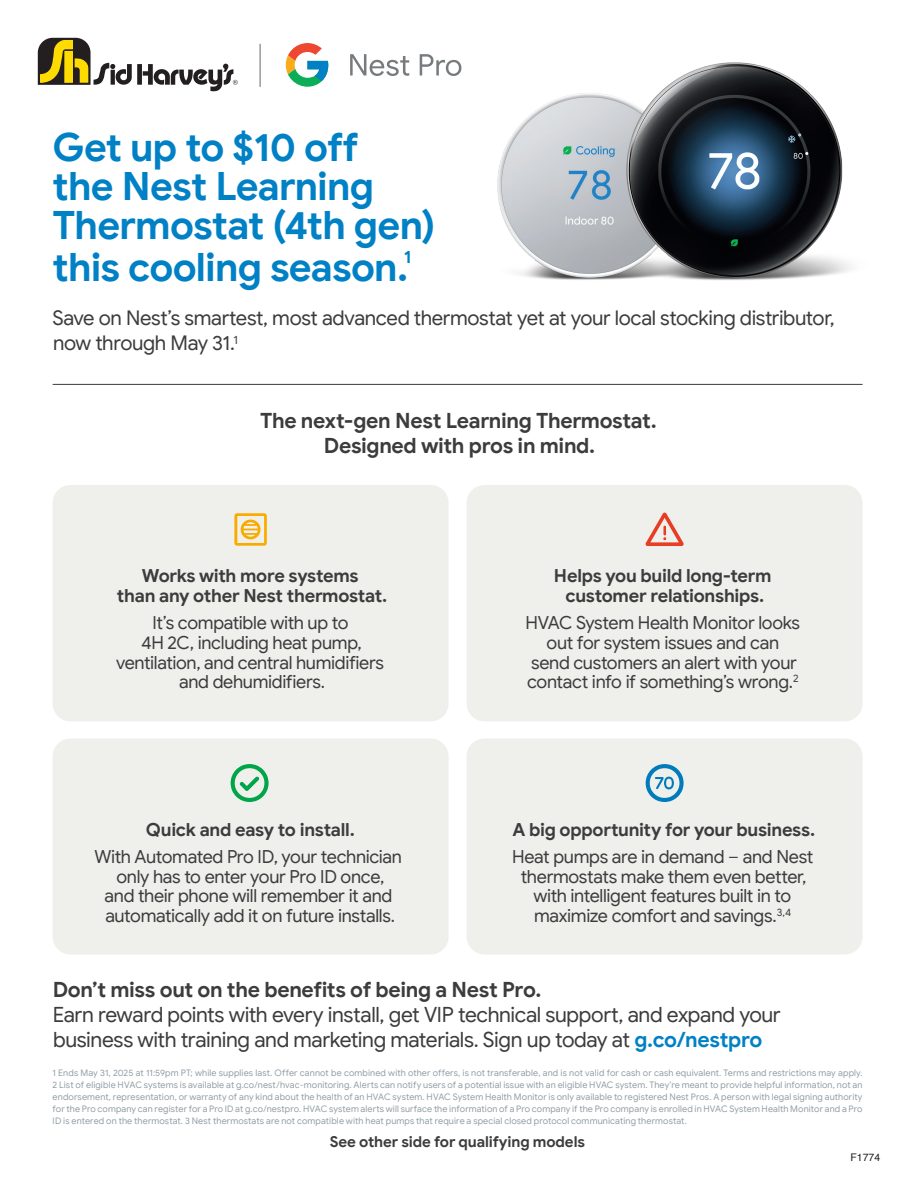
<style>
.page{position:relative;width:918px;height:1188px;background:#fff}
.page>*{position:absolute;margin:0;border:0;box-sizing:border-box;transform-origin:0 0}
.Blue_Header{font:700 39px/40px "Google Sans";letter-spacing:-.02em;color:#0081c5}
.Body_Copy{font:21px/24.8px "Google Sans";letter-spacing:-.015em;color:#3c3c3d}
.Copy_Subhead{font:700 21px/24.8px "Google Sans";letter-spacing:-.015em;color:#3c3c3d;text-align:center}
.Body_Copy-2{font:20.25px/25.5px "Google Sans";letter-spacing:-.015em;color:#3c3c3d}
.t1{font:18px/19.8px "Google Sans";letter-spacing:-.015em;color:#3c3c3d;text-align:center}
.t2{font:700 18px/19.8px "Google Sans";letter-spacing:-.015em;color:#3c3c3d;text-align:center}
.Blue_Header-2{font:700 17.55px "Google Sans";color:#0081c5}
.Copy_Subhead-2{font:700 15px "Google Sans";letter-spacing:-.005em;color:#3c3c3d}
.t3{font:10.5px "Helvetica";color:#231f20}
.Legal{font:9px/12px "Google Sans";letter-spacing:.015em;color:#929fa7;text-align:justify}
.s1{font-weight:700;color:#0081c5}
</style>
<div class="page">
<div style="left:53px;top:739px;width:396px;height:216px;background:#eff0ec;border-radius:18px"></div>
<div style="left:467px;top:739px;width:396px;height:216px;background:#eff0ec;border-radius:18px"></div>
<div style="left:53px;top:485px;width:396px;height:236px;background:#eff0ec;border-radius:18px"></div>
<div style="left:467px;top:485px;width:396px;height:236px;background:#eff0ec;border-radius:18px"></div>
<svg style="left:231px;top:764px;width:38px;height:38px"></svg>
<svg style="left:234px;top:513px;width:33px;height:33px"></svg>
<svg style="left:646px;top:764px;width:38px;height:38px"></svg>
<svg style="left:646px;top:513px;width:38px;height:33px"></svg>
<img style="left:497px;top:62px;width:354px;height:219px">
<hr style="left:53px;top:384px;width:810px;height:1px;background:#3c3c3d">
<svg style="left:285px;top:43px;width:177px;height:44px"></svg>
<hr style="left:259px;top:44px;width:2px;height:43px;background:#919396">
<svg style="left:38px;top:38px;width:200px;height:53px"></svg>
<div style="left:64px;top:51px;width:9px;height:32px;background:#ffdc01"></div>
<p class="Blue_Header" style="left:53px;top:128px;width:384px">Get up to $10 off<br>the Nest Learning<br>Thermostat (4th gen) this cooling season.</p>
<p class="Blue_Header-2" style="left:404px;top:247px;width:9px">1</p>
<p class="Body_Copy-2" style="left:53px;top:305px;width:784px">Save on Nest’s smartest, most advanced thermostat yet at your local stocking distributor, now through May 31.<sup>1</sup></p>
<p class="Copy_Subhead" style="left:260px;top:409px;width:398px">The next-gen Nest Learning Thermostat.<br>Designed with pros in mind.</p>
<p class="t2" style="left:117px;top:566px;width:272px">Works with more systems<br>than any other Nest thermostat.</p>
<p class="t1" style="left:153px;top:613px;width:197px">It’s compatible with up to</p>
<p class="t1" style="left:116px;top:633px;width:270px">4H 2C, including heat pump, ventilation, and central humidifiers and dehumidifiers.</p>
<p class="t2" style="left:146px;top:820px;width:210px">Quick and easy to install.</p>
<p class="t1" style="left:94px;top:847px;width:309px">With Automated Pro ID, your technician</p>
<p class="t1" style="left:105px;top:866px;width:292px">only has to enter your Pro ID once, and their phone will remember it and automatically add it on future installs.</p>
<p class="t2" style="left:554px;top:566px;width:219px">Helps you build long-term customer relationships.</p>
<p class="t1" style="left:526px;top:613px;width:276px">HVAC System Health Monitor looks</p>
<p class="t1" style="left:527px;top:633px;width:273px">out for system issues and can send customers an alert with your contact info if something’s wrong.<sup>2</sup></p>
<p class="t2" style="left:512px;top:820px;width:304px">A big opportunity for your business.</p>
<p class="t1" style="left:512px;top:847px;width:303px">Heat pumps are in demand – and Nest</p>
<p class="t1" style="left:521px;top:866px;width:287px">thermostats make them even better, with intelligent features built in to maximize comfort and savings.<sup>3,4</sup></p>
<p class="Copy_Subhead" style="left:53px;top:978px;width:490px">Don’t miss out on the benefits of being a Nest Pro.</p>
<p class="Body_Copy" style="left:53px;top:1002px;width:730px">Earn reward points with every install, get VIP technical support, and expand your business with training and marketing materials. Sign up today at <span class="s1">g.co/nestpro</span></p>
<p class="Legal" style="left:53px;top:1067px;width:812px">1 Ends May 31, 2025 at 11:59pm PT; while supplies last. Offer cannot be combined with other offers, is not transferable, and is not valid for cash or cash equivalent. Terms and restrictions may apply.<br>2 List of eligible HVAC systems is available at g.co/nest/hvac-monitoring. Alerts can notify users of a potential issue with an eligible HVAC system. They’re meant to provide helpful information, not an endorsement, representation, or warranty of any kind about the health of an HVAC system. HVAC System Health Monitor is only available to registered Nest Pros. A person with legal signing authority for the Pro company can register for a Pro ID at g.co/nestpro. HVAC system alerts will surface the information of a Pro company if the Pro company is enrolled in HVAC System Health Monitor and a Pro ID is entered on the thermostat. 3 Nest thermostats are not compatible with heat pumps that require a special closed protocol communicating thermostat.</p>
<p class="Copy_Subhead-2" style="left:330px;top:1133px;width:257px">See other side for qualifying models</p>
<p class="t3" style="left:850px;top:1149px;width:31px">F1774</p>
</div>
